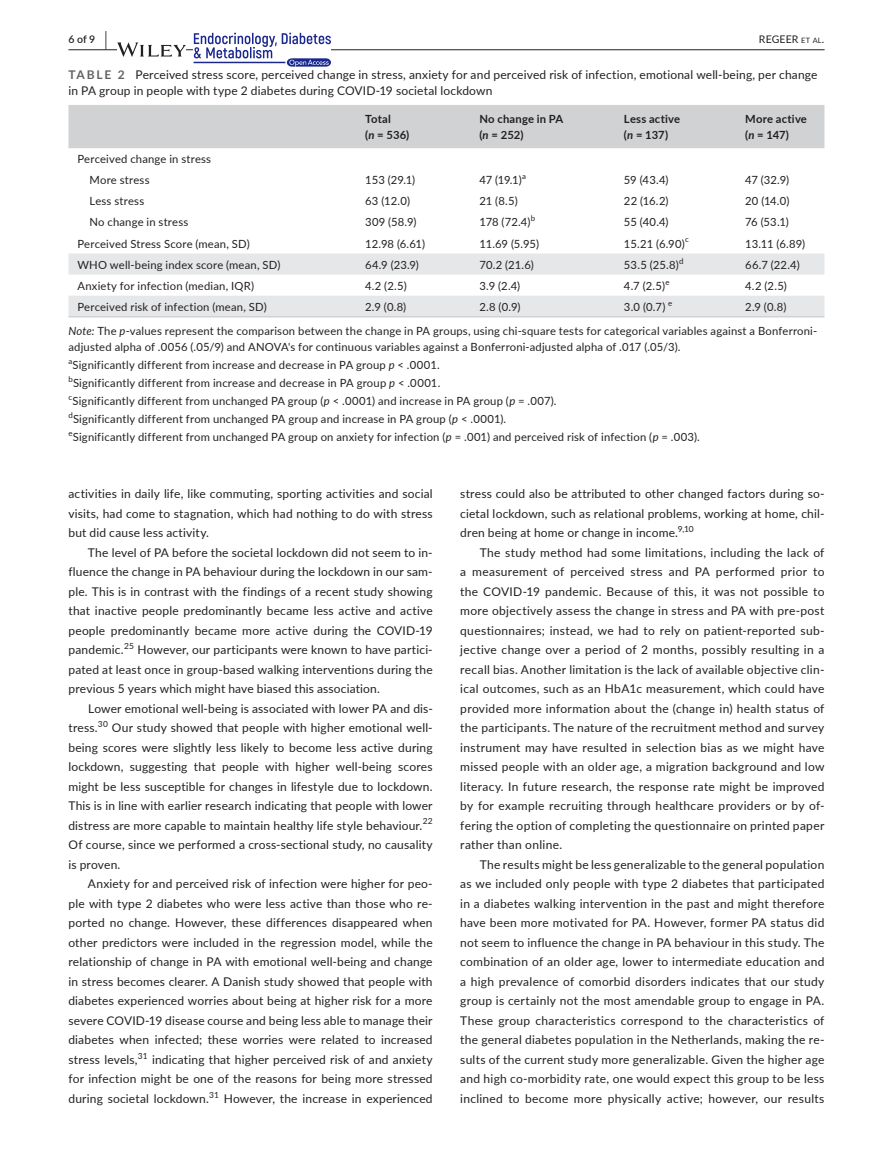
<style>
.page{position:relative;width:893px;height:1174px;background:#fff}
.page>*{position:absolute;margin:0;border:0;box-sizing:border-box;transform-origin:0 0}
.t1{font:12px/19.5px "Lato";letter-spacing:.015em;color:#231f20;text-align:justify}
.t2{font:11.25px/21px "Lato";letter-spacing:.015em;color:#231f20}
.t3{font:700 11.25px/15.8px "Lato";letter-spacing:.015em;color:#231f20}
.t4{font:10.5px "Lato";letter-spacing:.005em;color:#231f20}
.t5{font:600 10.5px "Lato";color:#231f20}
.t6{font:8.4px "Lato";color:#231f20}
.t7{font:7.8px "Lato";color:#231f20}
.s1{font-size:19.5px}
.s2{font-size:7.35px}
.s3{font-weight:700;color:#636366}
.s4{font-style:italic}
</style>
<div class="page">
<hr style="left:68px;top:49px;width:756px;height:1px;background:#231f20">
<svg style="left:117px;top:42px;width:69px;height:15px"></svg>
<svg style="left:194px;top:33px;width:137px;height:34px"></svg>
<div style="left:68px;top:105px;width:756px;height:43px;background:#d1d2d4"></div>
<svg style="left:68px;top:253px;width:756px;height:63px;fill:#e6e7e9"></svg>
<hr style="left:68px;top:316px;width:288px;height:1px;background:#d1d2d4">
<hr style="left:356px;top:316px;width:114px;height:1px;background:#d1d2d4">
<hr style="left:470px;top:316px;width:145px;height:1px;background:#d1d2d4">
<hr style="left:615px;top:316px;width:121px;height:1px;background:#d1d2d4">
<hr style="left:736px;top:316px;width:88px;height:1px;background:#d1d2d4">
<p class="t5" style="left:68px;top:31px;width:40px">6 of 9 <span class="s1">|</span></p>
<p class="t4" style="left:759px;top:31px;width:67px">REGEER <span class="s2">et al</span>.</p>
<p class="t1" style="left:68px;top:66px;width:751px;line-height:16.5px"><span class="s3">TABLE 2</span> Perceived stress score, perceived change in stress, anxiety for and perceived risk of infection, emotional well-being, per change in PA group in people with type 2 diabetes during COVID-19 societal lockdown</p>
<p class="t3" style="left:365px;top:111px;width:46px">Total<br>(<span class="s4">n</span> = 536)</p>
<p class="t3" style="left:479px;top:111px;width:85px">No change in PA (<span class="s4">n</span> = 252)</p>
<p class="t3" style="left:624px;top:111px;width:58px">Less active (<span class="s4">n</span> = 137)</p>
<p class="t3" style="left:745px;top:111px;width:63px">More active (<span class="s4">n</span> = 147)</p>
<p class="t2" style="left:89px;top:148px;width:123px;text-indent:-12px">Perceived change in stress<br>More stress</p>
<p class="t2" style="left:365px;top:169px;width:52px">153 (29.1)</p>
<p class="t2" style="left:479px;top:169px;width:44px">47 (19.1)</p>
<p class="t7" style="left:522px;top:171px;width:5px">a</p>
<p class="t2" style="left:624px;top:169px;width:46px">59 (43.4)</p>
<p class="t2" style="left:745px;top:169px;width:45px">47 (32.9)</p>
<p class="t2" style="left:89px;top:190px;width:56px">Less stress</p>
<p class="t2" style="left:365px;top:190px;width:46px">63 (12.0)</p>
<p class="t2" style="left:479px;top:190px;width:40px">21 (8.5)</p>
<p class="t2" style="left:624px;top:190px;width:46px">22 (16.2)</p>
<p class="t2" style="left:745px;top:190px;width:46px">20 (14.0)</p>
<p class="t2" style="left:89px;top:211px;width:100px">No change in stress</p>
<p class="t2" style="left:365px;top:211px;width:53px">309 (58.9)</p>
<p class="t2" style="left:479px;top:211px;width:53px">178 (72.4)</p>
<p class="t7" style="left:531px;top:213px;width:6px">b</p>
<p class="t2" style="left:624px;top:211px;width:46px">55 (40.4)</p>
<p class="t2" style="left:745px;top:211px;width:45px">76 (53.1)</p>
<p class="t2" style="left:77px;top:232px;width:174px">Perceived Stress Score (mean, SD)</p>
<p class="t2" style="left:365px;top:232px;width:61px">12.98 (6.61)</p>
<p class="t2" style="left:479px;top:232px;width:61px">11.69 (5.95)</p>
<p class="t2" style="left:624px;top:232px;width:62px">15.21 (6.90)</p>
<p class="t7" style="left:685px;top:234px;width:5px">c</p>
<p class="t2" style="left:745px;top:232px;width:61px">13.11 (6.89)</p>
<p class="t2" style="left:77px;top:253px;width:204px">WHO well-being index score (mean, SD)</p>
<p class="t2" style="left:365px;top:253px;width:55px">64.9 (23.9)</p>
<p class="t2" style="left:479px;top:253px;width:56px">70.2 (21.6)</p>
<p class="t2" style="left:624px;top:253px;width:56px">53.5 (25.8)</p>
<p class="t7" style="left:679px;top:255px;width:6px">d</p>
<p class="t2" style="left:745px;top:253px;width:56px">66.7 (22.4)</p>
<p class="t2" style="left:77px;top:275px;width:178px">Anxiety for infection (median, IQR)</p>
<p class="t2" style="left:365px;top:275px;width:43px">4.2 (2.5)</p>
<p class="t2" style="left:479px;top:275px;width:42px">3.9 (2.4)</p>
<p class="t2" style="left:624px;top:275px;width:43px">4.7 (2.5)</p>
<p class="t7" style="left:665px;top:276px;width:6px">e</p>
<p class="t2" style="left:745px;top:274px;width:43px">4.2 (2.5)</p>
<p class="t2" style="left:77px;top:296px;width:191px">Perceived risk of infection (mean, SD)</p>
<p class="t2" style="left:365px;top:296px;width:43px">2.9 (0.8)</p>
<p class="t2" style="left:479px;top:296px;width:42px">2.8 (0.9)</p>
<p class="t2" style="left:624px;top:296px;width:43px">3.0 (0.7)</p>
<p class="t7" style="left:668px;top:297px;width:6px">e</p>
<p class="t2" style="left:745px;top:296px;width:43px">2.9 (0.8)</p>
<p class="t2" style="left:68px;top:323px;width:750px;line-height:15.8px"><span class="s4">Note:</span> The <span class="s4">p</span>-values represent the comparison between the change in PA groups, using chi-square tests for categorical variables against a Bonferroni&shy;adjusted alpha of .0056 (.05/9) and ANOVA's for continuous variables against a Bonferroni-adjusted alpha of .017 (.05/3).</p>
<p class="t7" style="left:68px;top:356px;width:5px">a</p>
<p class="t2" style="left:73px;top:354px;width:369px">Significantly different from increase and decrease in PA group <span class="s4">p</span> &lt; .0001.</p>
<p class="t7" style="left:68px;top:374px;width:6px">b</p>
<p class="t2" style="left:73px;top:372px;width:369px">Significantly different from increase and decrease in PA group <span class="s4">p</span> &lt; .0001.</p>
<p class="t7" style="left:68px;top:392px;width:5px">c</p>
<p class="t2" style="left:73px;top:390px;width:486px">Significantly different from unchanged PA group (<span class="s4">p</span> &lt; .0001) and increase in PA group (<span class="s4">p</span> = .007).</p>
<p class="t7" style="left:68px;top:410px;width:6px">d</p>
<p class="t2" style="left:73px;top:408px;width:435px">Significantly different from unchanged PA group and increase in PA group (<span class="s4">p</span> &lt; .0001).</p>
<p class="t7" style="left:68px;top:428px;width:6px">e</p>
<p class="t2" style="left:73px;top:426px;width:629px">Significantly different from unchanged PA group on anxiety for infection (<span class="s4">p</span> = .001) and perceived risk of infection (<span class="s4">p</span> = .003).</p>
<p class="t1" style="left:68px;top:483px;width:366px">activities in daily life, like commuting, sporting activities and social visits, had come to stagnation, which had nothing to do with stress but did cause less activity.</p>
<p class="t1" style="left:68px;top:542px;width:366px;text-indent:19px">The level of PA before the societal lockdown did not seem to in&shy;fluence the change in PA behaviour during the lockdown in our sam&shy;ple. This is in contrast with the findings of a recent study showing that inactive people predominantly became less active and active people predominantly became more active during the COVID-19 pandemic.</p>
<p class="t6" style="left:124px;top:640px;width:11px">25</p>
<p class="t1" style="left:68px;top:639px;width:366px;text-indent:69px">However, our participants were known to have partici&shy;pated at least once in group-based walking interventions during the previous 5 years which might have biased this association.</p>
<p class="t1" style="left:69px;top:698px;width:366px;text-indent:19px">Lower emotional well-being is associated with lower PA and dis&shy;tress.</p>
<p class="t6" style="left:98px;top:718px;width:12px">30</p>
<p class="t1" style="left:68px;top:717px;width:366px;text-indent:44px">Our study showed that people with higher emotional well&shy;being scores were slightly less likely to become less active during lockdown, suggesting that people with higher well-being scores might be less susceptible for changes in lifestyle due to lockdown.<br>This is in line with earlier research indicating that people with lower distress are more capable to maintain healthy life style behaviour.<sup>22<br></sup>Of course, since we performed a cross-sectional study, no causality is proven.</p>
<p class="t1" style="left:68px;top:873px;width:366px;text-indent:20px">Anxiety for and perceived risk of infection were higher for peo&shy;ple with type 2 diabetes who were less active than those who re&shy;ported no change. However, these differences disappeared when other predictors were included in the regression model, while the relationship of change in PA with emotional well-being and change in stress becomes clearer. A Danish study showed that people with diabetes experienced worries about being at higher risk for a more severe COVID-19 disease course and being less able to manage their diabetes when infected; these worries were related to increased stress levels,<sup>31</sup> indicating that higher perceived risk of and anxiety for infection might be one of the reasons for being more stressed during societal lockdown.<sup>31</sup> However, the increase in experienced</p>
<p class="t1" style="left:460px;top:483px;width:366px">stress could also be attributed to other changed factors during so&shy;cietal lockdown, such as relational problems, working at home, chil&shy;dren being at home or change in income.</p>
<p class="t6" style="left:678px;top:523px;width:17px">9,10</p>
<p class="t1" style="left:460px;top:542px;width:366px;text-indent:20px">The study method had some limitations, including the lack of a measurement of perceived stress and PA performed prior to the COVID-19 pandemic. Because of this, it was not possible to more objectively assess the change in stress and PA with pre-post questionnaires; instead, we had to rely on patient-reported sub&shy;jective change over a period of 2 months, possibly resulting in a recall bias. Another limitation is the lack of available objective clin&shy;ical outcomes, such as an HbA1c measurement, which could have provided more information about the (change in) health status of the participants. The nature of the recruitment method and survey instrument may have resulted in selection bias as we might have missed people with an older age, a migration background and low literacy. In future research, the response rate might be improved by for example recruiting through healthcare providers or by of&shy;fering the option of completing the questionnaire on printed paper rather than online.</p>
<p class="t1" style="left:460px;top:854px;width:366px;text-indent:20px">The results might be less generalizable to the general population as we included only people with type 2 diabetes that participated in a diabetes walking intervention in the past and might therefore have been more motivated for PA. However, former PA status did not seem to influence the change in PA behaviour in this study. The combination of an older age, lower to intermediate education and a high prevalence of comorbid disorders indicates that our study group is certainly not the most amendable group to engage in PA.<br>These group characteristics correspond to the characteristics of the general diabetes population in the Netherlands, making the re&shy;sults of the current study more generalizable. Given the higher age and high co-morbidity rate, one would expect this group to be less inclined to become more physically active; however, our results</p>
</div>
